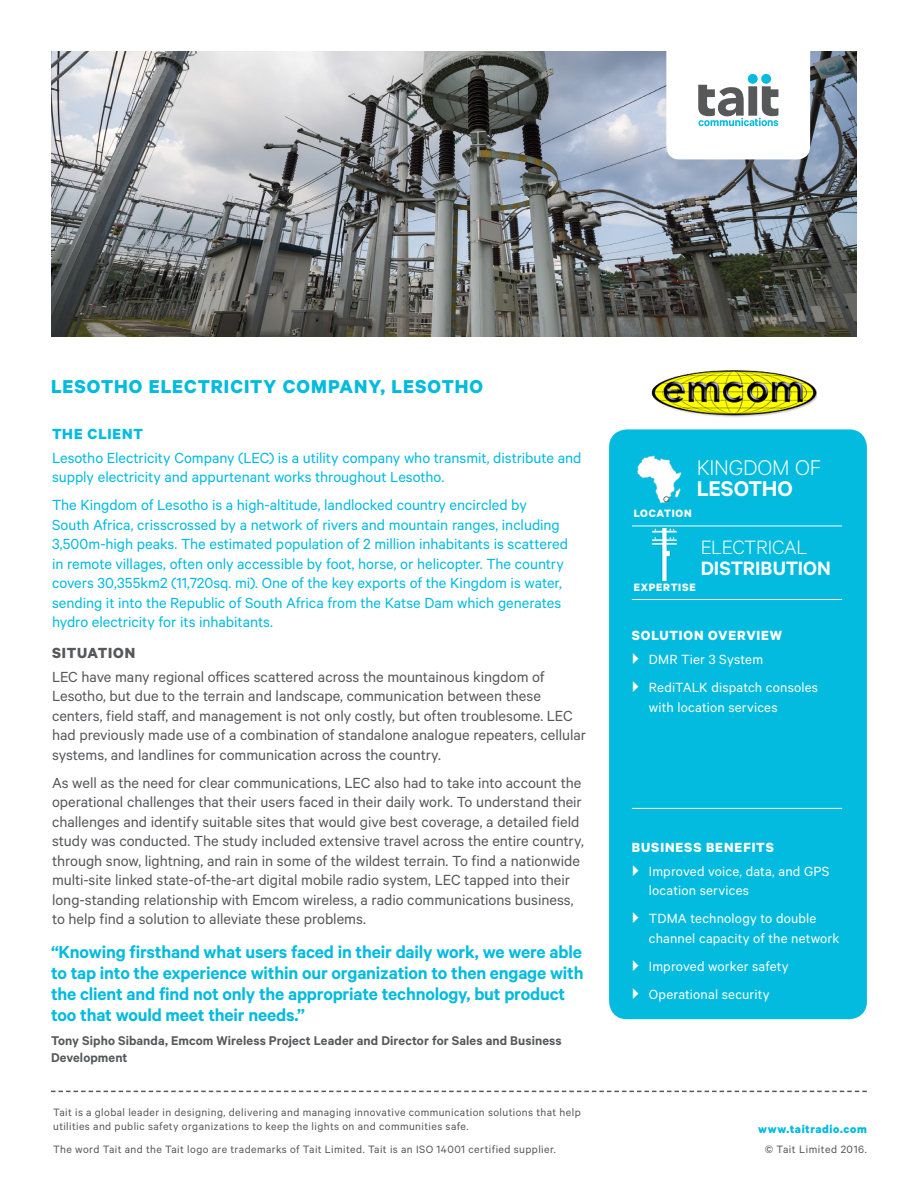
<style>
.page{position:relative;width:918px;height:1188px;background:#fff}
.page>*{position:absolute;margin:0;border:0;box-sizing:border-box;transform-origin:0 0}
.Sub_Header_B__Standa{font:300 24px/21px "Calibre";letter-spacing:-.005em;color:#fff}
.Sub_Header_B__Standa-2{font:600 21.75px/21px "Calibre";color:#fff}
.Chapter_Header{font:700 21px "Calibre";letter-spacing:.045em;color:#02bbdf}
.t1{font:600 19.5px/21px "Calibre";letter-spacing:-.01em;color:#02bbdf}
.Body_Copy{font:16.5px/19.5px "Calibre";color:#57585a}
.Body_Copy-2{font:16.5px/19.5px "Calibre";letter-spacing:-.005em;color:#02bbdf}
.Sub_Header_B__Standa-3{font:700 16.5px "Calibre";letter-spacing:.055em;color:#02bbdf}
.Sub_Header_B__Standa-4{font:700 16.5px "Calibre";letter-spacing:.045em;color:#57585a}
.t2{font:15px/19.5px "Calibre";letter-spacing:.01em;color:#fff}
.Sub_Header_B__Standa-5{font:700 15px "Calibre";letter-spacing:.06em;color:#fff}
.Body_Copy-3{font:600 14.25px/16.5px "Calibre";letter-spacing:.005em;color:#57585a}
.URL_Footer{font:700 12.75px "Calibre";letter-spacing:.045em;color:#02bbdf}
.Fine_Print_Caption{font:12px/14.2px "Calibre";letter-spacing:.035em;color:#57585a}
.Sub_Header_B__Standa-6{font:700 12px "Calibre";letter-spacing:.06em;color:#fff}
.s1{font-weight:600}
.s2{font-weight:300}
</style>
<div class="page">
<img style="left:51px;top:51px;width:806px;height:286px">
<div style="left:610px;top:430px;width:256px;height:588px;background:#02bbdf;border-radius:17px"></div>
<div style="left:609px;top:429px;width:258px;height:590px;border:2px solid #02bbdf;border-radius:17px"></div>
<hr style="left:632px;top:526px;width:210px;height:1px;background:#fff">
<hr style="left:632px;top:599px;width:210px;height:1px;background:#fff">
<hr style="left:632px;top:808px;width:210px;height:1px;background:#fff">
<img style="left:652px;top:370px;width:164px;height:47px">
<svg style="left:51px;top:1091px;width:816px;height:1px"></svg>
<div style="left:666px;top:33px;width:144px;height:126px;background:#fff;border-radius:13px"></div>
<svg style="left:698px;top:74px;width:80px;height:52px"></svg>
<img style="left:653px;top:529px;width:23px;height:52px">
<img style="left:637px;top:455px;width:45px;height:49px">
<p class="Chapter_Header" style="left:51px;top:374px;width:434px">LESOTHO ELECTRICITY COMPANY, LESOTHO</p>
<p class="Sub_Header_B__Standa-3" style="left:52px;top:424px;width:92px">THE CLIENT</p>
<p class="Body_Copy-2" style="left:52px;top:447px;width:531px">Lesotho Electricity Company (LEC) is a utility company who transmit, distribute and supply electricity and appurtenant works throughout Lesotho.</p>
<p class="Body_Copy-2" style="left:52px;top:495px;width:518px">The Kingdom of Lesotho is a high-altitude, landlocked country encircled by South Africa, crisscrossed by a network of rivers and mountain ranges, including 3,500m-high peaks. The estimated population of 2 million inhabitants is scattered in remote villages, often only accessible by foot, horse, or helicopter. The country covers 30,355km2 (11,720sq. mi). One of the key exports of the Kingdom is water, sending it into the Republic of South Africa from the Katse Dam which generates hydro electricity for its inhabitants.</p>
<p class="Sub_Header_B__Standa-4" style="left:52px;top:643px;width:85px">SITUATION</p>
<p class="Body_Copy" style="left:52px;top:666px;width:536px">LEC have many regional offices scattered across the mountainous kingdom of Lesotho, but due to the terrain and landscape, communication between these centers, field staff, and management is not only costly, but often troublesome. LEC had previously made use of a combination of standalone analogue repeaters, cellular systems, and landlines for communication across the country.</p>
<p class="Body_Copy" style="left:52px;top:772px;width:533px">As well as the need for clear communications, LEC also had to take into account the operational challenges that their users faced in their daily work. To understand their challenges and identify suitable sites that would give best coverage, a detailed field study was conducted. The study included extensive travel across the entire country, through snow, lightning, and rain in some of the wildest terrain. To find a nationwide multi-site linked state-of-the-art digital mobile radio system, LEC tapped into their long-standing relationship with Emcom wireless, a radio communications business, to help find a solution to alleviate these problems.</p>
<p class="t1" style="left:51px;top:941px;width:534px">“Knowing firsthand what users faced in their daily work, we were able to tap into the experience within our organization to then engage with the client and find not only the appropriate technology, but product too that would meet their needs.”</p>
<p class="Body_Copy-3" style="left:51px;top:1032px;width:512px">Tony Sipho Sibanda, Emcom Wireless Project Leader and Director for Sales and Business<br>Development</p>
<p class="Sub_Header_B__Standa" style="left:697px;top:456px;width:126px">KINGDOM OF<br><span class="s1">LESOTHO</span></p>
<p class="Sub_Header_B__Standa-6" style="left:634px;top:506px;width:60px">LOCATION</p>
<p class="Sub_Header_B__Standa-2" style="left:701px;top:536px;width:132px"><span class="s2">ELECTRICAL<br></span>DISTRIBUTION</p>
<p class="Sub_Header_B__Standa-6" style="left:634px;top:580px;width:64px">EXPERTISE</p>
<p class="Sub_Header_B__Standa-5" style="left:632px;top:627px;width:152px">SOLUTION OVERVIEW</p>
<p class="t2" style="left:649px;top:649px;width:116px">DMR Tier 3 System</p>
<p class="t2" style="left:649px;top:677px;width:171px">RediTALK dispatch consoles with location services</p>
<p class="Sub_Header_B__Standa-5" style="left:632px;top:838px;width:144px">BUSINESS BENEFITS</p>
<p class="t2" style="left:649px;top:861px;width:182px">Improved voice, data, and GPS location services</p>
<p class="t2" style="left:649px;top:908px;width:192px">TDMA technology to double channel capacity of the network</p>
<p class="t2" style="left:649px;top:956px;width:141px">Improved worker safety</p>
<p class="t2" style="left:649px;top:984px;width:122px">Operational security</p>
<p class="Fine_Print_Caption" style="left:53px;top:1105px;width:529px">Tait is a global leader in designing, delivering and managing innovative communication solutions that help utilities and public safety organizations to keep the lights on and communities safe.</p>
<p class="Fine_Print_Caption" style="left:53px;top:1142px;width:504px">The word Tait and the Tait logo are trademarks of Tait Limited. Tait is an ISO 14001 certified supplier.</p>
<p class="Fine_Print_Caption" style="left:765px;top:1142px;width:104px">© Tait Limited 2016.</p>
<p class="URL_Footer" style="left:758px;top:1122px;width:110px">www.taitradio.com</p>
</div>
